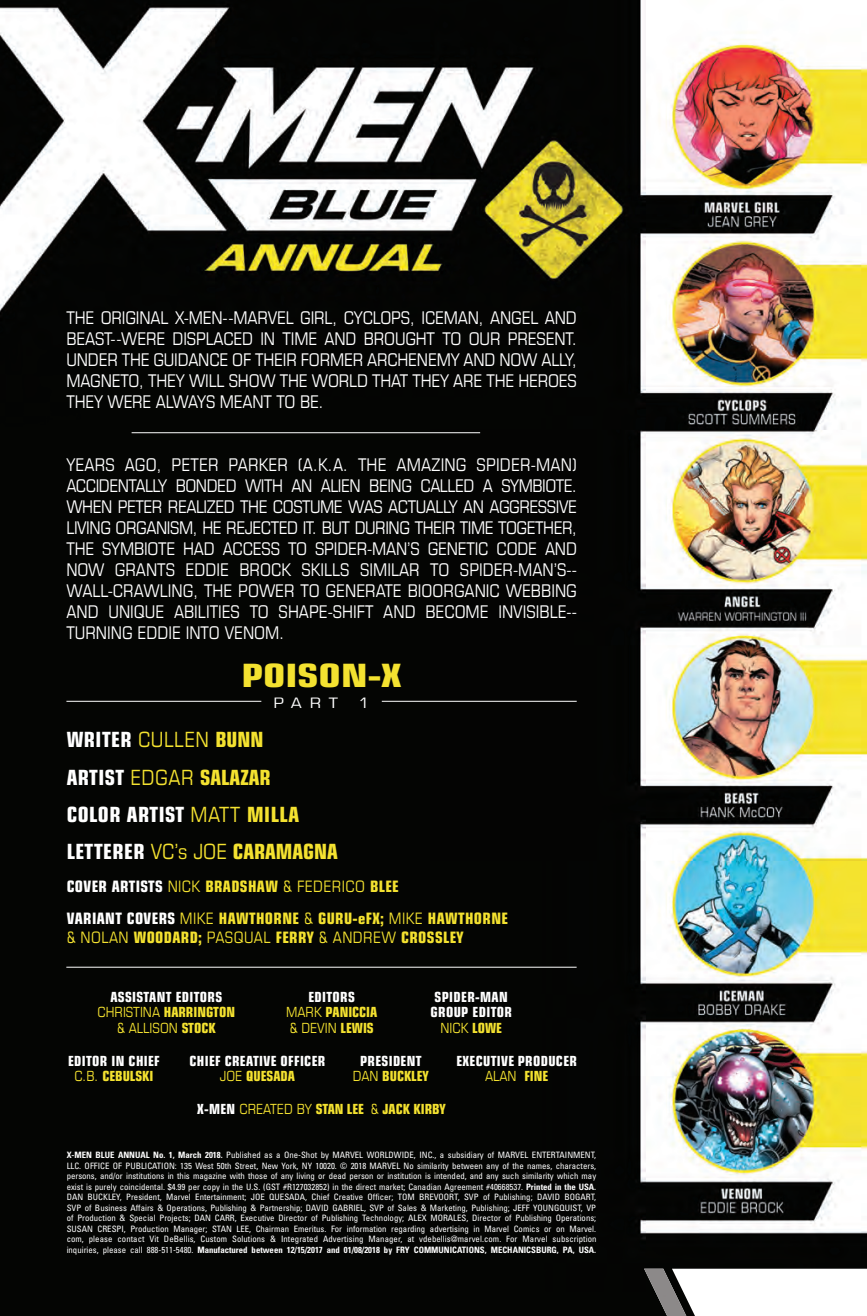
<style>
.page{position:relative;width:867px;height:1316px;background:#fff}
.page>*{position:absolute;margin:0;border:0;box-sizing:border-box;transform-origin:0 0}
.t1{font:700 condensed 32.2px "Eurostile LT Pro";color:#f4e230;scale:1.33 1}
.t2{font:700 condensed 21px/38px "Eurostile LT Pro";letter-spacing:.005em;color:#fff}
.t3{font:700 condensed 21px "Eurostile LT Pro";color:#f4e230}
.t4{font:700 condensed 21px "Eurostile LT Pro";letter-spacing:.025em;color:#fff}
.t5{font:condensed 17.5px/21px "Eurostile LT Pro";letter-spacing:-.01em;color:#fff;text-align:justify}
.t6{font:700 condensed 15.75px/31.5px "Eurostile LT Pro";letter-spacing:.025em;color:#f4e230}
.t7{font:condensed 14.35px "Eurostile LT Pro";color:#fff;scale:1.33 1}
.t8{font:700 condensed 14px/15.8px "Eurostile LT Pro";letter-spacing:.025em;color:#fff;text-align:center}
.t9{font:700 condensed 14px/15.8px "Eurostile LT Pro";color:#f4e230;text-align:center}
.t10{font:condensed 14px/15.8px "Eurostile LT Pro";color:#f4e230;text-align:center}
.t11{font:condensed 8.75px/10.5px "Univers LT Std";letter-spacing:.005em;color:#fff;text-align:justify}
.s1{font-weight:400;color:#f4e230}
.s2{color:#f4e230}
.s3{color:#fff}
.s4{font-weight:400}
.s5{font-weight:700;color:#fff}
.s6{font-weight:700}
</style>
<div class="page">
<img style="left:0;top:0;width:866px;height:1315px">
<hr style="left:66px;top:966px;width:510px;height:1px;background:#fff">
<svg style="left:686px;top:1268px;width:180px;height:47px"></svg>
<img style="left:644px;top:1268px;width:42px;height:47px">
<hr style="left:66px;top:700px;width:195px;height:1px;background:#fff">
<hr style="left:381px;top:700px;width:195px;height:1px;background:#fff">
<hr style="left:131px;top:432px;width:349px;height:1px;background:#fff">
<p class="t5" style="left:66px;top:307px;width:512px">THE ORIGINAL X-MEN--MARVEL GIRL, CYCLOPS, ICEMAN, ANGEL AND BEAST--WERE DISPLACED IN TIME AND BROUGHT TO OUR PRESENT.<br>UNDER THE GUIDANCE OF THEIR FORMER ARCHENEMY AND NOW ALLY, MAGNETO, THEY WILL SHOW THE WORLD THAT THEY ARE THE HEROES THEY WERE ALWAYS MEANT TO BE.</p>
<p class="t5" style="left:66px;top:454px;width:512px">YEARS AGO, PETER PARKER (A.K.A. THE AMAZING SPIDER-MAN)<br>ACCIDENTALLY BONDED WITH AN ALIEN BEING CALLED A SYMBIOTE.<br>WHEN PETER REALIZED THE COSTUME WAS ACTUALLY AN AGGRESSIVE LIVING ORGANISM, HE REJECTED IT. BUT DURING THEIR TIME TOGETHER, THE SYMBIOTE HAD ACCESS TO SPIDER-MAN’S GENETIC CODE AND NOW GRANTS EDDIE BROCK SKILLS SIMILAR TO SPIDER-MAN’S-- WALL-CRAWLING, THE POWER TO GENERATE BIOORGANIC WEBBING AND UNIQUE ABILITIES TO SHAPE-SHIFT AND BECOME INVISIBLE-- TURNING EDDIE INTO VENOM.</p>
<h1 class="t1" style="left:241px;top:656px;width:122px">POISON-X</h1>
<h3 class="t7" style="left:273px;top:694px;width:50px">PART</h3>
<h3 class="t7" style="left:359px;top:694px;width:10px">1</h3>
<h2 class="t2" style="left:67px;top:720px;width:205px">WRITER <span class="s1">CULLEN</span> <span class="s2">BUNN<br></span>ARTIST <span class="s1">EDGAR</span> <span class="s2">SALAZAR</span></h2>
<h2 class="t4" style="left:67px;top:801px;width:234px">COLOR ARTIST <span class="s1">MATT</span> <span class="s2">MILLA</span></h2>
<h2 class="t3" style="left:67px;top:839px;width:273px"><span class="s3">LETTERER</span> <span class="s4">VC’s JOE</span> CARAMAGNA</h2>
<h3 class="t6" style="left:67px;top:870px;width:442px"><span class="s3">COVER ARTISTS</span> <span class="s4">NICK</span> BRADSHAW <span class="s4">&amp; FEDERICO</span> BLEE<br><span class="s3">VARIANT COVERS</span> <span class="s4">MIKE</span> HAWTHORNE <span class="s4">&amp;</span> GURU-eFX; <span class="s4">MIKE</span> HAWTHORNE</h3>
<h3 class="t6" style="left:67px;top:921px;width:398px"><span class="s4">&amp; NOLAN</span> WOODARD; <span class="s4">PASQUAL</span> FERRY <span class="s4">&amp; ANDREW</span> CROSSLEY</h3>
<h3 class="t10" style="left:98px;top:988px;width:139px"><span class="s5">ASSISTANT EDITORS<br></span>CHRISTINA <span class="s6">HARRINGTON </span>&amp; ALLISON <span class="s6">STOCK</span></h3>
<h3 class="t9" style="left:286px;top:988px;width:92px"><span class="s3">EDITORS<br></span><span class="s4">MARK</span> PANICCIA <span class="s4">&amp; DEVIN</span> LEWIS</h3>
<h3 class="t8" style="left:430px;top:988px;width:83px">SPIDER-MAN<br>GROUP EDITOR<br><span class="s1">NICK</span> <span class="s2">LOWE</span></h3>
<h3 class="t8" style="left:68px;top:1052px;width:93px">EDITOR IN CHIEF<br><span class="s1">C.B.</span> <span class="s2">CEBULSKI</span></h3>
<h3 class="t8" style="left:189px;top:1052px;width:137px">CHIEF CREATIVE OFFICER<br><span class="s1">JOE</span> <span class="s2">QUESADA</span></h3>
<h3 class="t8" style="left:353px;top:1052px;width:77px">PRESIDENT<br><span class="s1">DAN</span> <span class="s2">BUCKLEY</span></h3>
<h3 class="t8" style="left:456px;top:1052px;width:122px">EXECUTIVE PRODUCER<br><span class="s1">ALAN</span> <span class="s2">FINE</span></h3>
<h3 class="t9" style="left:197px;top:1100px;width:250px"><span class="s3">X-MEN</span> <span class="s4">CREATED BY</span> STAN LEE <span class="s4">&amp;</span> JACK KIRBY</h3>
<p class="t11" style="left:67px;top:1149px;width:531px"><span class="s6">X-MEN BLUE ANNUAL No. 1, March 2018.</span> Published as a One-Shot by MARVEL WORLDWIDE, INC., a subsidiary of MARVEL ENTERTAINMENT, LLC. OFFICE OF PUBLICATION: 135 West 50th Street, New York, NY 10020. © 2018 MARVEL No similarity between any of the names, characters, persons, and/or institutions in this magazine with those of any living or dead person or institution is intended, and any such similarity which may exist is purely coincidental. $4.99 per copy in the U.S. (GST #R127032852) in the direct market; Canadian Agreement #40668537. <span class="s6">Printed in the USA.<br></span>DAN BUCKLEY, President, Marvel Entertainment; JOE QUESADA, Chief Creative Officer; TOM BREVOORT, SVP of Publishing; DAVID BOGART, SVP of Business Affairs &amp; Operations, Publishing &amp; Partnership; DAVID GABRIEL, SVP of Sales &amp; Marketing, Publishing; JEFF YOUNGQUIST, VP of Production &amp; Special Projects; DAN CARR, Executive Director of Publishing Technology; ALEX MORALES, Director of Publishing Operations; SUSAN CRESPI, Production Manager; STAN LEE, Chairman Emeritus. For information regarding advertising in Marvel Comics or on Marvel. com, please contact Vit DeBellis, Custom Solutions &amp; Integrated Advertising Manager, at vdebellis@marvel.com. For Marvel subscription inquiries, please call 888-511-5480. <span class="s6">Manufactured between 12/15/2017 and 01/08/2018 by FRY COMMUNICATIONS, MECHANICSBURG, PA, USA.</span></p>
</div>
